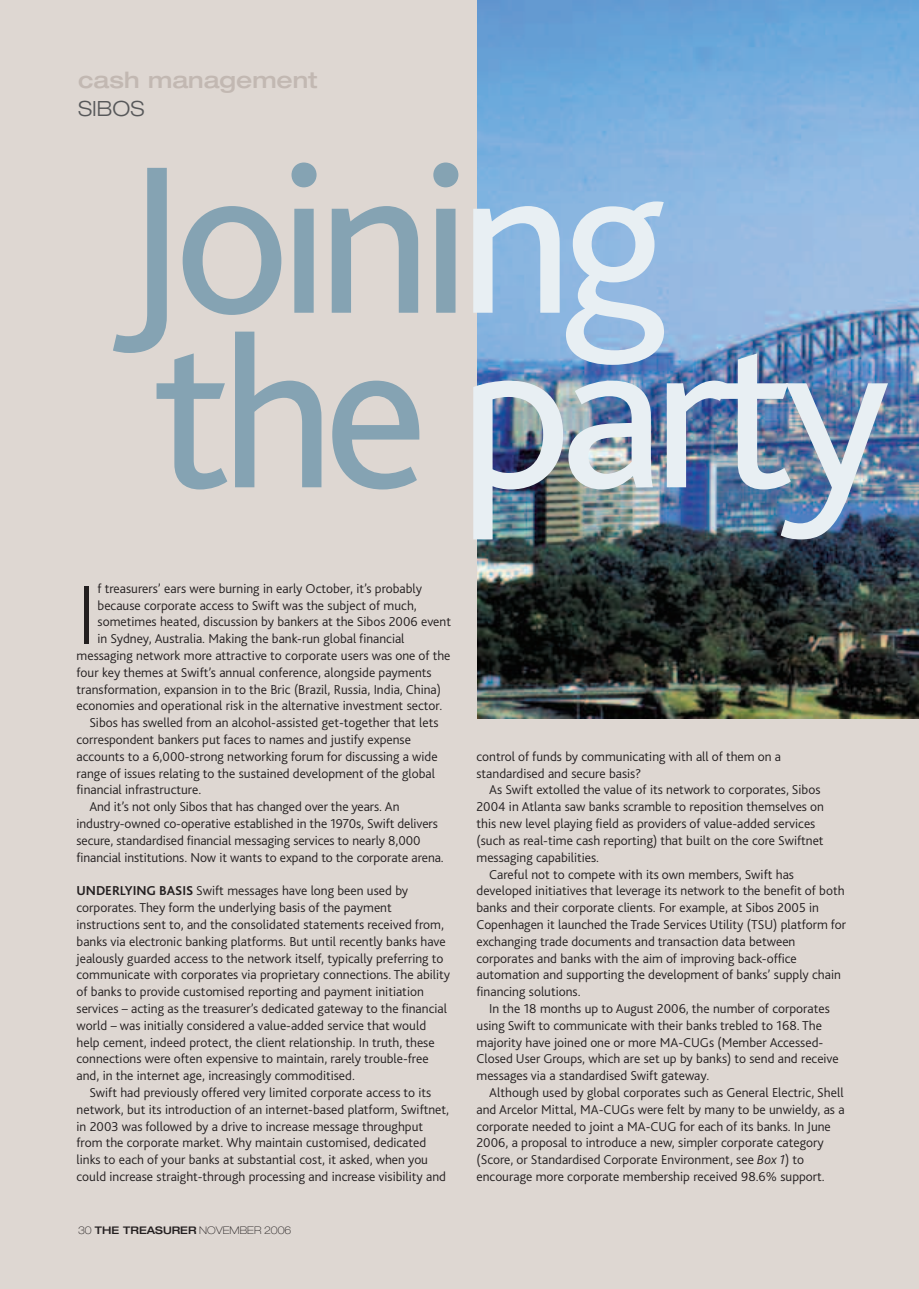
<style>
.page{position:relative;width:919px;height:1289px;background:#fff}
.page>*{position:absolute;margin:0;border:0;box-sizing:border-box;transform-origin:0 0}
.t1{font:219.75px/174.4px "Bliss 2";letter-spacing:-.05em;color:#85a3b3}
.t2{font:200 86.85px "Bliss 2";color:#231f20}
.t3{font:500 expanded 22.5px "Helvetica Neue";color:#c2b8b2}
.t4{font:300 expanded 21px "Helvetica Neue";color:#57585a}
.t5{font:300 13.5px/16.8px "Bliss 2";color:#231f20}
.t6{font:100 expanded 10.5px "Helvetica Neue";color:#231f20}
.s1{color:#e8eff3}
.s2{font-weight:700}
.s3{font-weight:500}
.s4{font-style:italic}
</style>
<div class="page">
<div style="left:0;top:0;width:918px;height:1288px;background:#ded7d2"></div>
<img style="left:477px;top:0;width:441px;height:718px">
<h3 class="t3" style="left:78px;top:72px;width:241px">cash management</h3>
<h3 class="t4" style="left:78px;top:101px;width:68px">SIBOS</h3>
<h1 class="t1" style="left:119px;top:174px;width:772px">Joini<span class="s1">ng </span>the <span class="s1">party</span></h1>
<h2 class="t2" style="left:77px;top:581px;width:22px">I</h2>
<p class="t5" style="left:98px;top:581px;width:326px">f treasurers’ ears were burning in early October, it’s probably</p>
<p class="t5" style="left:98px;top:598px;width:321px">because corporate access to Swift was the subject of much,</p>
<p class="t5" style="left:98px;top:614px;width:355px">sometimes heated, discussion by bankers at the Sibos 2006 event</p>
<p class="t5" style="left:98px;top:631px;width:308px">in Sydney, Australia. Making the bank-run global financial</p>
<p class="t5" style="left:77px;top:648px;width:375px">messaging network more attractive to corporate users was one of the</p>
<p class="t5" style="left:77px;top:665px;width:356px">four key themes at Swift’s annual conference, alongside payments</p>
<p class="t5" style="left:77px;top:682px;width:366px">transformation, expansion in to the Bric (Brazil, Russia, India, China)</p>
<p class="t5" style="left:77px;top:698px;width:367px">economies and operational risk in the alternative investment sector.</p>
<p class="t5" style="left:89px;top:715px;width:351px">Sibos has swelled from an alcohol-assisted get-together that lets</p>
<p class="t5" style="left:77px;top:732px;width:336px">correspondent bankers put faces to names and justify expense</p>
<p class="t5" style="left:77px;top:749px;width:362px">accounts to a 6,000-strong networking forum for discussing a wide</p>
<p class="t5" style="left:77px;top:766px;width:360px">range of issues relating to the sustained development of the global</p>
<p class="t5" style="left:77px;top:782px;width:126px">financial infrastructure.</p>
<p class="t5" style="left:89px;top:799px;width:312px">And it’s not only Sibos that has changed over the years. An</p>
<p class="t5" style="left:77px;top:816px;width:363px">industry-owned co-operative established in the 1970s, Swift delivers</p>
<p class="t5" style="left:77px;top:833px;width:345px">secure, standardised financial messaging services to nearly 8,000</p>
<p class="t5" style="left:77px;top:850px;width:369px">financial institutions. Now it wants to expand to the corporate arena.</p>
<p class="t5" style="left:77px;top:883px;width:375px"><span class="s2">UNDERLYING BASIS</span> Swift messages have long been used by corporates. They form the underlying basis of the payment instructions sent to, and the consolidated statements received from, banks via electronic banking platforms. But until recently banks have jealously guarded access to the network itself, typically preferring to communicate with corporates via proprietary connections. The ability of banks to provide customised reporting and payment initiation services – acting as the treasurer’s dedicated gateway to the financial world – was initially considered a value-added service that would help cement, indeed protect, the client relationship. In truth, these connections were often expensive to maintain, rarely trouble-free and, in the internet age, increasingly commoditised.</p>
<p class="t5" style="left:77px;top:1085px;width:374px;text-indent:13px">Swift had previously offered very limited corporate access to its network, but its introduction of an internet-based platform, Swiftnet, in 2003 was followed by a drive to increase message throughput from the corporate market. Why maintain customised, dedicated links to each of your banks at substantial cost, it asked, when you could increase straight-through processing and increase visibility and</p>
<p class="t6" style="left:78px;top:1226px;width:215px">30 <span class="s3">THE TREASURER</span> NOVEMBER 2006</p>
<p class="t5" style="left:476px;top:749px;width:306px">control of funds by communicating with all of them on a standardised and secure basis?</p>
<p class="t5" style="left:489px;top:782px;width:333px">As Swift extolled the value of its network to corporates, Sibos</p>
<p class="t5" style="left:476px;top:799px;width:349px">2004 in Atlanta saw banks scramble to reposition themselves on</p>
<p class="t5" style="left:476px;top:816px;width:340px">this new level playing field as providers of value-added services</p>
<p class="t5" style="left:476px;top:833px;width:348px">(such as real-time cash reporting) that built on the core Swiftnet</p>
<p class="t5" style="left:476px;top:850px;width:124px">messaging capabilities.</p>
<p class="t5" style="left:489px;top:866px;width:306px">Careful not to compete with its own members, Swift has</p>
<p class="t5" style="left:476px;top:883px;width:369px">developed initiatives that leverage its network to the benefit of both</p>
<p class="t5" style="left:476px;top:900px;width:344px">banks and their corporate clients. For example, at Sibos 2005 in</p>
<p class="t5" style="left:476px;top:917px;width:371px">Copenhagen it launched the Trade Services Utility (TSU) platform for</p>
<p class="t5" style="left:476px;top:934px;width:320px">exchanging trade documents and transaction data between</p>
<p class="t5" style="left:476px;top:950px;width:322px">corporates and banks with the aim of improving back-office</p>
<p class="t5" style="left:476px;top:967px;width:366px">automation and supporting the development of banks’ supply chain</p>
<p class="t5" style="left:476px;top:984px;width:106px">financing solutions.</p>
<p class="t5" style="left:489px;top:1001px;width:342px">In the 18 months up to August 2006, the number of corporates</p>
<p class="t5" style="left:476px;top:1018px;width:347px">using Swift to communicate with their banks trebled to 168. The</p>
<p class="t5" style="left:476px;top:1034px;width:348px">majority have joined one or more MA-CUGs (Member Accessed-</p>
<p class="t5" style="left:476px;top:1051px;width:364px">Closed User Groups, which are set up by banks) to send and receive</p>
<p class="t5" style="left:476px;top:1068px;width:234px">messages via a standardised Swift gateway.</p>
<p class="t5" style="left:489px;top:1085px;width:356px">Although used by global corporates such as General Electric, Shell</p>
<p class="t5" style="left:476px;top:1102px;width:369px">and Arcelor Mittal, MA-CUGs were felt by many to be unwieldy, as a</p>
<p class="t5" style="left:476px;top:1118px;width:356px">corporate needed to joint a MA-CUG for each of its banks. In June</p>
<p class="t5" style="left:476px;top:1135px;width:349px">2006, a proposal to introduce a new, simpler corporate category</p>
<p class="t5" style="left:476px;top:1152px;width:329px">(Score, or Standardised Corporate Environment, see <span class="s4">Box 1</span>) to</p>
<p class="t5" style="left:476px;top:1169px;width:350px">encourage more corporate membership received 98.6% support.</p>
</div>
